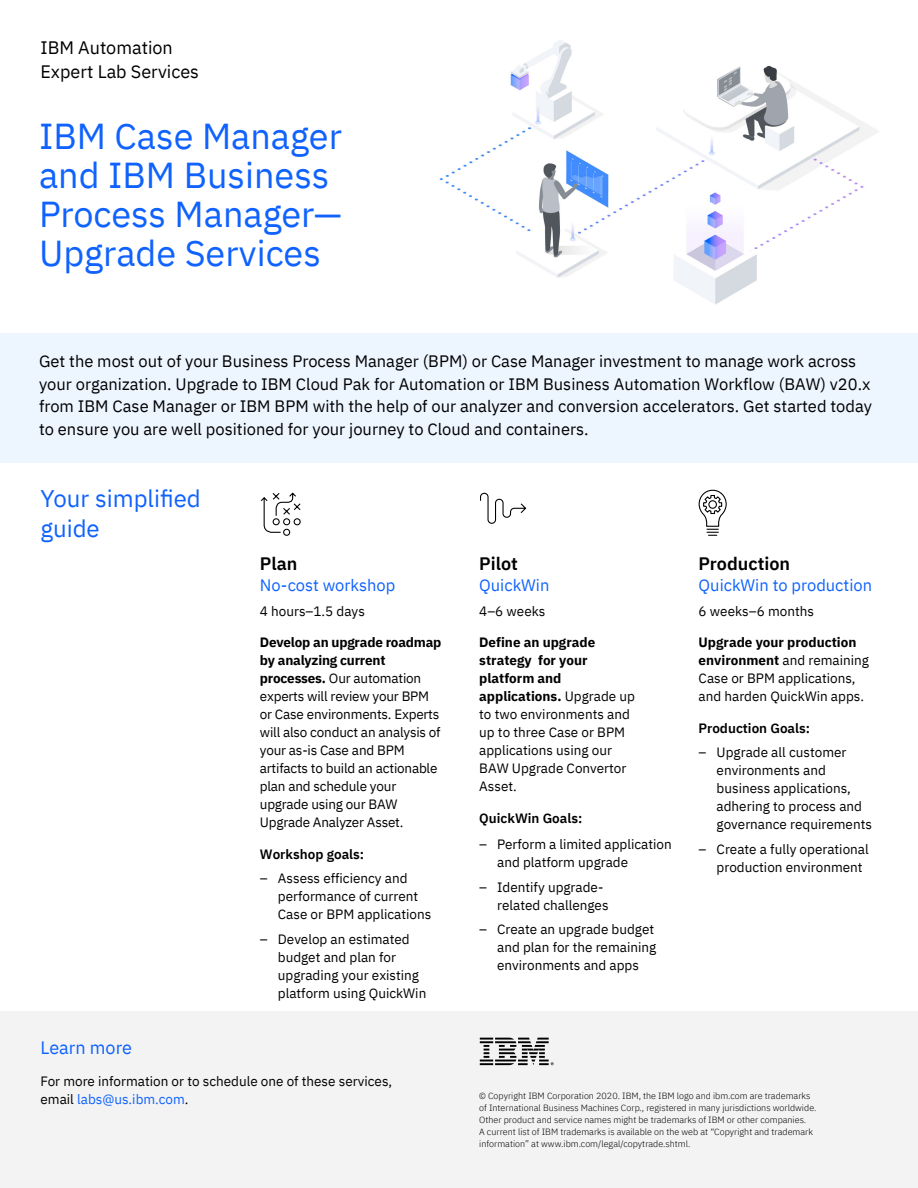
<style>
.page{position:relative;width:918px;height:1188px;background:#fff}
.page>*{position:absolute;margin:0;border:0;box-sizing:border-box;transform-origin:0 0}
.t1{font:36px/39px "IBM Plex Sans";color:#0f62fe}
.t2{font:24px/30px "IBM Plex Sans";color:#0f62fe}
.t3{font:18px/24px "IBM Plex Sans";color:#000}
.t4{font:600 18px "IBM Plex Sans";color:#000}
.t5{font:18px "IBM Plex Sans";color:#0f62fe}
.t6{font:16.5px/22.5px "IBM Plex Sans";color:#000}
.t7{font:16.5px "IBM Plex Sans";color:#0f62fe}
.t8{font:13.5px/18px "IBM Plex Sans";color:#000}
.t9{font:600 13.5px "IBM Plex Sans";color:#000}
.t10{font:300 9px/12px "IBM Plex Sans";color:#000}
.s1{font-weight:700}
.s2{color:#0f62fe}
</style>
<div class="page">
<svg style="left:480px;top:492px;width:47px;height:32px"></svg>
<svg style="left:260px;top:492px;width:41px;height:44px"></svg>
<svg style="left:698px;top:489px;width:29px;height:47px"></svg>
<img style="left:439px;top:40px;width:440px;height:265px">
<div style="left:0;top:333px;width:918px;height:130px;background:#edf5ff"></div>
<div style="left:0;top:1012px;width:918px;height:176px;background:#f3f3f3"></div>
<svg style="left:480px;top:1038px;width:74px;height:27px"></svg>
<h3 class="t3" style="left:40px;top:34px;width:160px">IBM Automation<br>Expert Lab Services</h3>
<h1 class="t1" style="left:39px;top:114px;width:304px">IBM Case Manager and IBM Business<br>Process Manager—<br>Upgrade Services</h1>
<p class="t6" style="left:39px;top:349px;width:835px">Get the most out of your Business Process Manager (BPM) or Case Manager investment to manage work across your organization. Upgrade to IBM Cloud Pak for Automation or IBM Business Automation Workflow (BAW) v20.x from IBM Case Manager or IBM BPM with the help of our analyzer and conversion accelerators. Get started today to ensure you are well positioned for your journey to Cloud and containers.</p>
<h2 class="t2" style="left:40px;top:481px;width:162px">Your simplified guide</h2>
<h3 class="t4" style="left:260px;top:549px;width:39px">Plan</h3>
<p class="t7" style="left:260px;top:572px;width:137px">No-cost workshop</p>
<p class="t8" style="left:260px;top:601px;width:107px">4 hours–1.5 days</p>
<p class="t8" style="left:260px;top:632px;width:183px"><span class="s1">Develop an upgrade roadmap by analyzing current processes.</span> Our automation experts will review your BPM or Case environments. Experts will also conduct an analysis of your as-is Case and BPM artifacts to build an actionable plan and schedule your upgrade using our BAW<br>Upgrade Analyzer Asset.</p>
<p class="t9" style="left:260px;top:843px;width:106px">Workshop goals:</p>
<p class="t8" style="left:278px;top:868px;width:155px;text-indent:-18px">– Assess efficiency and performance of current<br>Case or BPM applications</p>
<p class="t8" style="left:278px;top:929px;width:150px;text-indent:-18px">– Develop an estimated budget and plan for upgrading your existing platform using QuickWin</p>
<h3 class="t5" style="left:40px;top:1034px;width:93px">Learn more</h3>
<p class="t8" style="left:40px;top:1071px;width:353px">For more information or to schedule one of these services, email <span class="s2">labs@us.ibm.com</span>.</p>
<h3 class="t4" style="left:479px;top:549px;width:40px">Pilot</h3>
<p class="t7" style="left:479px;top:572px;width:72px">QuickWin</p>
<p class="t8" style="left:479px;top:601px;width:68px">4–6 weeks</p>
<p class="t8" style="left:479px;top:632px;width:157px"><span class="s1">Define an upgrade strategy for your platform and applications.</span> Upgrade up to two environments and up to three Case or BPM applications using our<br>BAW Upgrade Convertor<br>Asset.</p>
<p class="t9" style="left:479px;top:807px;width:105px">QuickWin Goals:</p>
<p class="t8" style="left:497px;top:834px;width:176px;text-indent:-18px">– Perform a limited application and platform upgrade</p>
<p class="t8" style="left:497px;top:877px;width:113px;text-indent:-18px">– Identify upgrade&shy;related challenges</p>
<p class="t8" style="left:497px;top:919px;width:160px;text-indent:-18px">– Create an upgrade budget and plan for the remaining environments and apps</p>
<h3 class="t4" style="left:699px;top:549px;width:93px">Production</h3>
<p class="t7" style="left:699px;top:572px;width:175px">QuickWin to production</p>
<p class="t8" style="left:699px;top:601px;width:117px">6 weeks–6 months</p>
<p class="t8" style="left:699px;top:632px;width:172px"><span class="s1">Upgrade your production environment</span> and remaining<br>Case or BPM applications, and harden QuickWin apps.</p>
<p class="t9" style="left:699px;top:717px;width:113px">Production Goals:</p>
<p class="t8" style="left:717px;top:742px;width:157px;text-indent:-18px">– Upgrade all customer environments and business applications, adhering to process and governance requirements</p>
<p class="t8" style="left:717px;top:839px;width:154px;text-indent:-18px">– Create a fully operational production environment</p>
<p class="t10" style="left:479px;top:1089px;width:339px">© Copyright IBM Corporation 2020. IBM, the IBM logo and ibm.com are trademarks of International Business Machines Corp., registered in many jurisdictions worldwide.<br>Other product and service names might be trademarks of IBM or other companies.<br>A current list of IBM trademarks is available on the web at “Copyright and trademark information” at www.ibm.com/legal/copytrade.shtml.</p>
</div>
